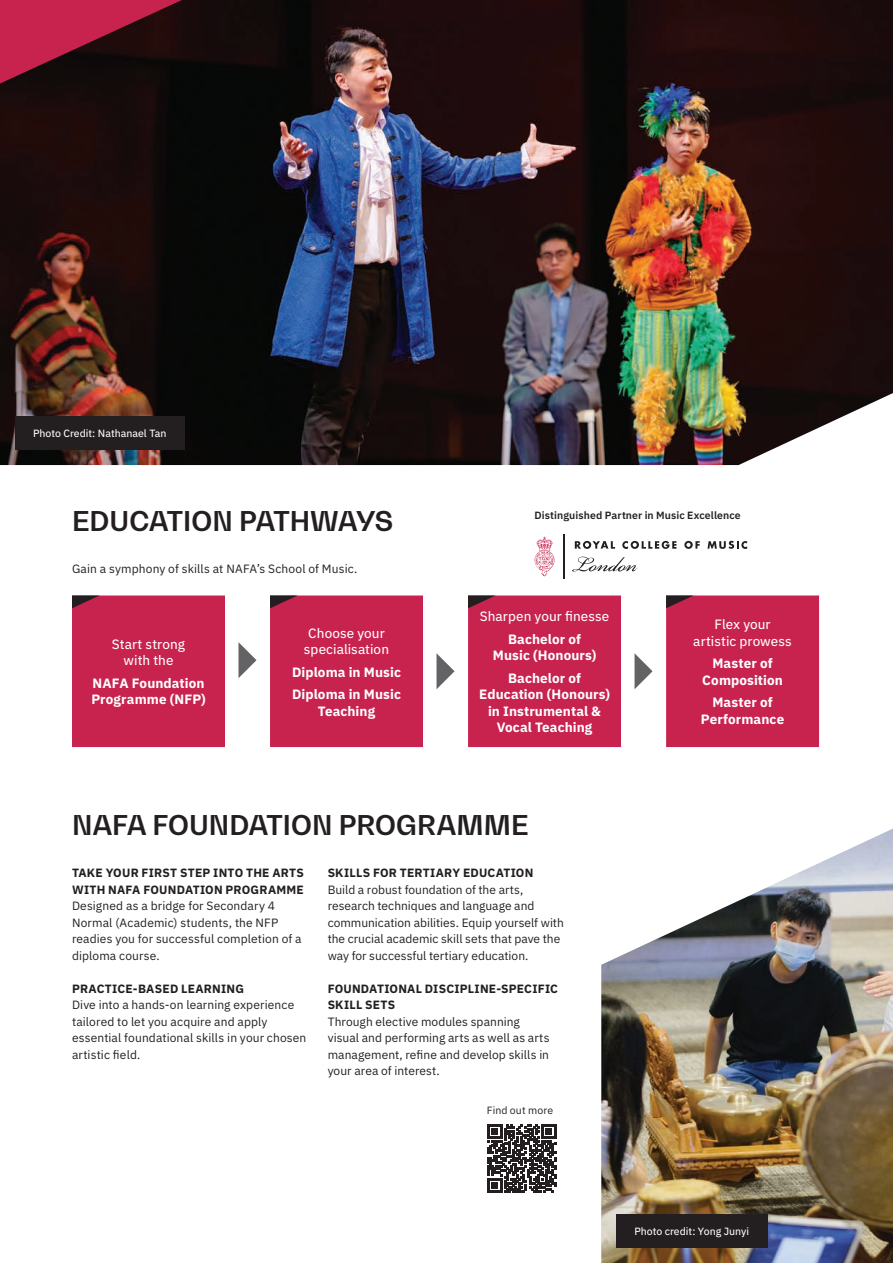
<style>
.page{position:relative;width:893px;height:1263px;background:#fff}
.page>*{position:absolute;margin:0;border:0;box-sizing:border-box;transform-origin:0 0}
.t1{font:700 27px "Bw Gradual";color:#231f20}
.t2{font:700 13.5px/16.5px "IBM Plex Sans";letter-spacing:.005em;color:#fff;text-align:center}
.t3{font:13.5px/16.5px "IBM Plex Sans Text";letter-spacing:.005em;color:#fff;text-align:center}
.t4{font:12px/16.5px "IBM Plex Sans";letter-spacing:.005em;color:#231f20}
.t5{font:700 12px/16.5px "IBM Plex Sans";letter-spacing:.02em;color:#231f20}
.t6{font:10.5px "IBM Plex Sans Text";color:#fff}
.t7{font:600 10.5px "IBM Plex Sans";letter-spacing:.01em;color:#231f20}
.t8{font:10.5px "IBM Plex Sans";letter-spacing:.01em;color:#231f20}
</style>
<div class="page">
<hr style="left:892px;top:0;width:1px;height:1263px;background:#dcdddf">
<img style="left:0;top:0;width:893px;height:465px">
<img style="left:601px;top:829px;width:292px;height:434px">
<svg style="left:0;top:0;width:182px;height:84px;background:#6e162c"></svg>
<div style="left:72px;top:595px;width:747px;height:152px;background:#c8234f"></div>
<svg style="left:225px;top:595px;width:441px;height:152px;fill:#c8234f"></svg>
<svg style="left:238px;top:642px;width:18px;height:36px"></svg>
<svg style="left:436px;top:653px;width:18px;height:36px"></svg>
<svg style="left:634px;top:653px;width:18px;height:36px"></svg>
<svg style="left:72px;top:595px;width:27px;height:13px"></svg>
<svg style="left:270px;top:595px;width:27px;height:13px"></svg>
<svg style="left:468px;top:595px;width:27px;height:13px"></svg>
<svg style="left:666px;top:595px;width:27px;height:13px"></svg>
<div style="left:15px;top:417px;width:170px;height:33px;background:#231f20"></div>
<div style="left:616px;top:1214px;width:152px;height:34px;background:#231f20"></div>
<svg style="left:488px;top:1124px;width:68px;height:68px"></svg>
<svg style="left:575px;top:541px;width:40px;height:8px"></svg>
<svg style="left:622px;top:541px;width:54px;height:8px"></svg>
<svg style="left:684px;top:541px;width:16px;height:8px"></svg>
<svg style="left:707px;top:541px;width:40px;height:8px"></svg>
<svg style="left:534px;top:537px;width:20px;height:39px"></svg>
<hr style="left:563px;top:534px;width:2px;height:44px;background:#231f20">
<svg style="left:572px;top:557px;width:66px;height:14px"></svg>
<p class="t6" style="left:33px;top:426px;width:135px">Photo Credit: Nathanael Tan</p>
<h1 class="t1" style="left:72px;top:503px;width:323px">EDUCATION PATHWAYS</h1>
<p class="t4" style="left:72px;top:559px;width:287px">Gain a symphony of skills at NAFA’s School of Music.</p>
<p class="t3" style="left:112px;top:635px;width:75px">Start strong with the</p>
<p class="t2" style="left:91px;top:674px;width:116px;text-align:left">NAFA Foundation<br>Programme (NFP)</p>
<p class="t3" style="left:304px;top:623px;width:87px">Choose your specialisation</p>
<p class="t2" style="left:292px;top:659px;width:111px;line-height:22.5px;text-align:left">Diploma in Music<br>Diploma in Music</p>
<p class="t2" style="left:318px;top:701px;width:59px">Teaching</p>
<p class="t7" style="left:534px;top:507px;width:208px">Distinguished Partner in Music Excellence</p>
<p class="t3" style="left:480px;top:607px;width:131px">Sharpen your finesse</p>
<p class="t2" style="left:493px;top:629px;width:105px">Bachelor of<br>Music (Honours)</p>
<p class="t2" style="left:479px;top:668px;width:132px">Bachelor of<br>Education (Honours) in Instrumental &amp;<br>Vocal Teaching</p>
<p class="t3" style="left:693px;top:615px;width:100px">Flex your artistic prowess</p>
<p class="t2" style="left:702px;top:654px;width:82px">Master of<br>Composition</p>
<p class="t2" style="left:701px;top:693px;width:85px">Master of<br>Performance</p>
<h1 class="t1" style="left:72px;top:808px;width:458px">NAFA FOUNDATION PROGRAMME</h1>
<p class="t5" style="left:72px;top:863px;width:233px">TAKE YOUR FIRST STEP INTO THE ARTS<br>WITH NAFA FOUNDATION PROGRAMME</p>
<p class="t4" style="left:72px;top:897px;width:231px">Designed as a bridge for Secondary 4<br>Normal (Academic) students, the NFP readies you for successful completion of a diploma course.</p>
<p class="t5" style="left:72px;top:979px;width:173px">PRACTICE-BASED LEARNING</p>
<p class="t4" style="left:72px;top:996px;width:236px">Dive into a hands-on learning experience tailored to let you acquire and apply essential foundational skills in your chosen artistic field.</p>
<p class="t5" style="left:328px;top:863px;width:207px">SKILLS FOR TERTIARY EDUCATION</p>
<p class="t4" style="left:328px;top:880px;width:238px">Build a robust foundation of the arts, research techniques and language and communication abilities. Equip yourself with the crucial academic skill sets that pave the way for successful tertiary education.</p>
<p class="t5" style="left:328px;top:979px;width:232px">FOUNDATIONAL DISCIPLINE-SPECIFIC<br>SKILL SETS</p>
<p class="t4" style="left:328px;top:1012px;width:223px">Through elective modules spanning visual and performing arts as well as arts management, refine and develop skills in your area of interest.</p>
<p class="t8" style="left:487px;top:1102px;width:68px">Find out more</p>
<p class="t6" style="left:634px;top:1223px;width:116px">Photo credit: Yong Junyi</p>
</div>
